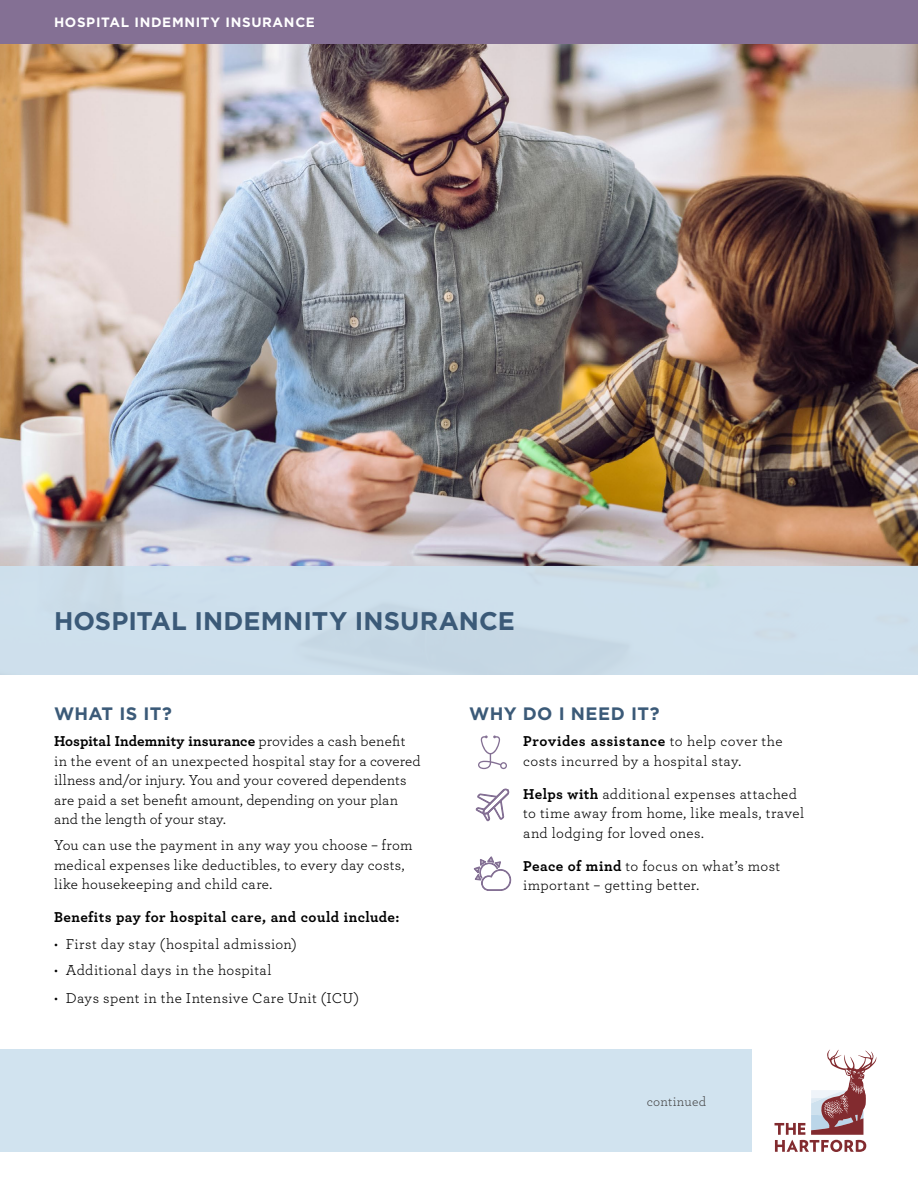
<style>
.page{position:relative;width:918px;height:1188px;background:#fff}
.page>*{position:absolute;margin:0;border:0;box-sizing:border-box;transform-origin:0 0}
.t1{font:700 25.5px "Gotham";letter-spacing:.005em;color:#3b5a78}
.t2{font:700 18px "Gotham";letter-spacing:.02em;color:#3b5a78}
.t3{font:15px/19.5px "Archer";letter-spacing:.015em;color:#000}
.t4{font:700 15px "Archer";letter-spacing:.025em;color:#000}
.t5{font:700 13.5px "Gotham";letter-spacing:.05em;color:#fff}
.t6{font:13.5px "Archer";letter-spacing:.015em;color:#474748}
.s1{font-weight:700}
</style>
<div class="page">
<img style="left:0;top:43px;width:918px;height:523px">
<div style="left:0;top:0;width:918px;height:43px;background:#847094"></div>
<div style="left:0;top:566px;width:918px;height:109px;background:#cee1ee"></div>
<svg style="left:474px;top:856px;width:37px;height:35px"></svg>
<svg style="left:476px;top:789px;width:33px;height:32px"></svg>
<svg style="left:478px;top:735px;width:29px;height:34px"></svg>
<div style="left:0;top:1050px;width:752px;height:102px;background:#cee1ee"></div>
<svg style="left:775px;top:1050px;width:101px;height:102px"></svg>
<p class="t5" style="left:54px;top:13px;width:263px">HOSPITAL INDEMNITY INSURANCE</p>
<h1 class="t1" style="left:54px;top:605px;width:462px">HOSPITAL INDEMNITY INSURANCE</h1>
<p class="t2" style="left:54px;top:701px;width:119px">WHAT IS IT?</p>
<p class="t3" style="left:54px;top:731px;width:368px"><span class="s1">Hospital Indemnity insurance</span> provides a cash benefit in the event of an unexpected hospital stay for a covered illness and/or injury. You and your covered dependents are paid a set benefit amount, depending on your plan and the length of your stay.</p>
<p class="t3" style="left:54px;top:835px;width:360px">You can use the payment in any way you choose – from medical expenses like deductibles, to every day costs, like housekeeping and child care.</p>
<p class="t4" style="left:54px;top:905px;width:347px">Benefits pay for hospital care, and could include:</p>
<p class="t3" style="left:54px;top:933px;width:244px">• First day stay (hospital admission)</p>
<p class="t3" style="left:54px;top:959px;width:219px">• Additional days in the hospital</p>
<p class="t3" style="left:54px;top:988px;width:307px">• Days spent in the Intensive Care Unit (ICU)</p>
<p class="t2" style="left:469px;top:701px;width:192px">WHY DO I NEED IT?</p>
<p class="t3" style="left:523px;top:731px;width:261px"><span class="s1">Provides assistance</span> to help cover the costs incurred by a hospital stay.</p>
<p class="t3" style="left:523px;top:783px;width:282px"><span class="s1">Helps with</span> additional expenses attached to time away from home, like meals, travel and lodging for loved ones.</p>
<p class="t3" style="left:523px;top:855px;width:259px"><span class="s1">Peace of mind</span> to focus on what’s most important – getting better.</p>
<p class="t6" style="left:647px;top:1092px;width:61px">continued</p>
</div>
